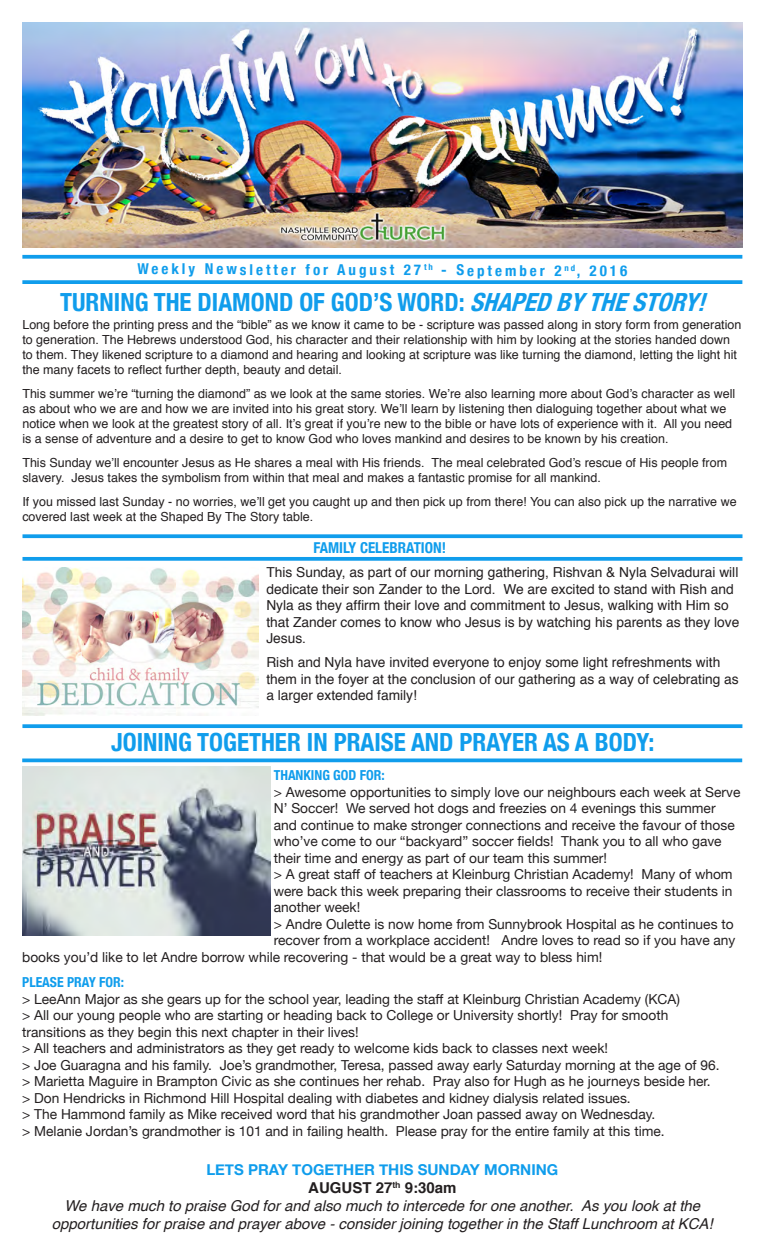
<style>
.page{position:relative;width:765px;height:1260px;background:#fff}
.page>*{position:absolute;margin:0;border:0;box-sizing:border-box;transform-origin:0 0}
.t1{font:700 condensed 25px "Helvetica Neue";color:#109dec}
.t2{font:italic 15px "Helvetica";color:#231f20}
.t3{font:700 condensed 15px "Helvetica Neue";letter-spacing:.195em;color:#109dec}
.t4{font:700 15px "Helvetica Neue";color:#109dec}
.t5{font:700 condensed 15px "Helvetica Neue";color:#109dec}
.t6{font:700 15px "Helvetica";color:#231f20}
.t7{font:13.75px/16.5px "Helvetica Neue";color:#231f20}
.t8{font:13.75px/16.5px "Helvetica";color:#231f20}
.t9{font:700 condensed 13.75px "Helvetica Neue";color:#109dec}
.t10{font:12.5px/15px "Helvetica";color:#231f20}
.s1{font-style:italic}
</style>
<div class="page">
<svg style="left:22px;top:255px;width:720px;height:4px;background:#24a5ed"></svg>
<svg style="left:22px;top:280px;width:720px;height:4px;background:#1ea3ed"></svg>
<img style="left:22px;top:22px;width:720px;height:226px">
<hr style="left:22px;top:759px;width:720px;height:3px;background:#109dec">
<img style="left:22px;top:767px;width:249px;height:169px">
<svg style="left:22px;top:724px;width:720px;height:4px;background:#21a4ed"></svg>
<svg style="left:22px;top:534px;width:720px;height:4px;background:#24a5ed"></svg>
<svg style="left:22px;top:557px;width:720px;height:4px;background:#20a3ed"></svg>
<img style="left:22px;top:567px;width:237px;height:149px">
<p class="t3" style="left:137px;top:257px;width:491px">Weekly Newsletter for August 27 <sup>th</sup> - September 2 <sup>nd</sup>, 2016</p>
<p class="t1" style="left:60px;top:282px;width:657px">TURNING THE DIAMOND OF GOD’S WORD: <span class="s1">SHAPEDBYTHESTORY!</span></p>
<p class="t10" style="left:22px;top:318px;width:721px">Long before the printing press and the “bible” as we know it came to be - scripture was passed along in story form from generation to generation. The Hebrews understood God, his character and their relationship with him by looking at the stories handed down to them. They likened scripture to a diamond and hearing and looking at scripture was like turning the diamond, letting the light hit the many facets to reflect further depth, beauty and detail.</p>
<p class="t10" style="left:22px;top:387px;width:715px">This summer we’re “turning the diamond” as we look at the same stories. We’re also learning more about God’s character as well as about who we are and how we are invited into his great story. We’ll learn by listening then dialoguing together about what we notice when we look at the greatest story of all. It’s great if you’re new to the bible or have lots of experience with it. All you need is a sense of adventure and a desire to get to know God who loves mankind and desires to be known by his creation.</p>
<p class="t10" style="left:22px;top:456px;width:706px">This Sunday we’ll encounter Jesus as He shares a meal with His friends. The meal celebrated God’s rescue of His people from slavery. Jesus takes the symbolism from within that meal and makes a fantastic promise for all mankind.</p>
<p class="t10" style="left:22px;top:495px;width:716px">If you missed last Sunday - no worries, we’ll get you caught up and then pick up from there! You can also pick up the narrative we covered last week at the Shaped By The Story table.</p>
<p class="t5" style="left:314px;top:535px;width:134px">FAMILY CELEBRATION!</p>
<p class="t8" style="left:266px;top:565px;width:475px">This Sunday, as part of our morning gathering, Rishvan &amp; Nyla Selvadurai will dedicate their son Zander to the Lord. We are excited to stand with Rish and Nyla as they affirm their love and commitment to Jesus, walking with Him so that Zander comes to know who Jesus is by watching his parents as they love Jesus.</p>
<p class="t8" style="left:266px;top:655px;width:474px">Rish and Nyla have invited everyone to enjoy some light refreshments with them in the foyer at the conclusion of our gathering as a way of celebrating as a larger extended family!</p>
<p class="t1" style="left:111px;top:721px;width:545px">JOINING TOGETHER IN PRAISE AND PRAYER AS A BODY:</p>
<p class="t9" style="left:274px;top:764px;width:112px">THANKING GOD FOR:</p>
<p class="t7" style="left:274px;top:784px;width:468px">&gt; Awesome opportunities to simply love our neighbours each week at Serve N’ Soccer! We served hot dogs and freezies on 4 evenings this summer and continue to make stronger connections and receive the favour of those who’ve come to our “backyard” soccer fields! Thank you to all who gave their time and energy as part of our team this summer!</p>
<p class="t7" style="left:274px;top:867px;width:460px;text-align:justify">&gt; A great staff of teachers at Kleinburg Christian Academy! Many of whom were back this week preparing their classrooms to receive their students in another week!</p>
<p class="t7" style="left:274px;top:916px;width:461px">&gt; Andre Oulette is now home from Sunnybrook Hospital as he continues to</p>
<p class="t7" style="left:274px;top:933px;width:463px">recover from a workplace accident! Andre loves to read so if you have any</p>
<p class="t7" style="left:22px;top:949px;width:582px">books you’d like to let Andre borrow while recovering - that would be a great way to bless him!</p>
<p class="t9" style="left:22px;top:971px;width:103px">PLEASE PRAY FOR:</p>
<p class="t7" style="left:22px;top:991px;width:659px">&gt; LeeAnn Major as she gears up for the school year, leading the staff at Kleinburg Christian Academy (KCA)</p>
<p class="t7" style="left:22px;top:1008px;width:648px">&gt; All our young people who are starting or heading back to College or University shortly! Pray for smooth</p>
<p class="t7" style="left:22px;top:1024px;width:338px">transitions as they begin this next chapter in their lives!</p>
<p class="t7" style="left:22px;top:1041px;width:587px">&gt; All teachers and administrators as they get ready to welcome kids back to classes next week!</p>
<p class="t7" style="left:22px;top:1057px;width:699px">&gt; Joe Guaragna and his family. Joe’s grandmother, Teresa, passed away early Saturday morning at the age of 96.</p>
<p class="t7" style="left:22px;top:1074px;width:690px">&gt; Marietta Maguire in Brampton Civic as she continues her rehab. Pray also for Hugh as he journeys beside her.</p>
<p class="t7" style="left:22px;top:1090px;width:610px">&gt; Don Hendricks in Richmond Hill Hospital dealing with diabetes and kidney dialysis related issues.</p>
<p class="t7" style="left:22px;top:1107px;width:635px">&gt; The Hammond family as Mike received word that his grandmother Joan passed away on Wednesday.</p>
<p class="t7" style="left:22px;top:1123px;width:644px">&gt; Melanie Jordan’s grandmother is 101 and in failing health. Please pray for the entire family at this time.</p>
<p class="t4" style="left:206px;top:1158px;width:353px">LETS PRAY TOGETHER THIS SUNDAY MORNING</p>
<p class="t6" style="left:308px;top:1175px;width:150px">AUGUST 27<sup>th</sup> 9:30am</p>
<p class="t2" style="left:64px;top:1194px;width:637px">We have much to praise God for and also much to intercede for one another. As you look at the</p>
<p class="t2" style="left:52px;top:1212px;width:662px">opportunities for praise and prayer above - consider joining together in the Staff Lunchroom at KCA!</p>
</div>
